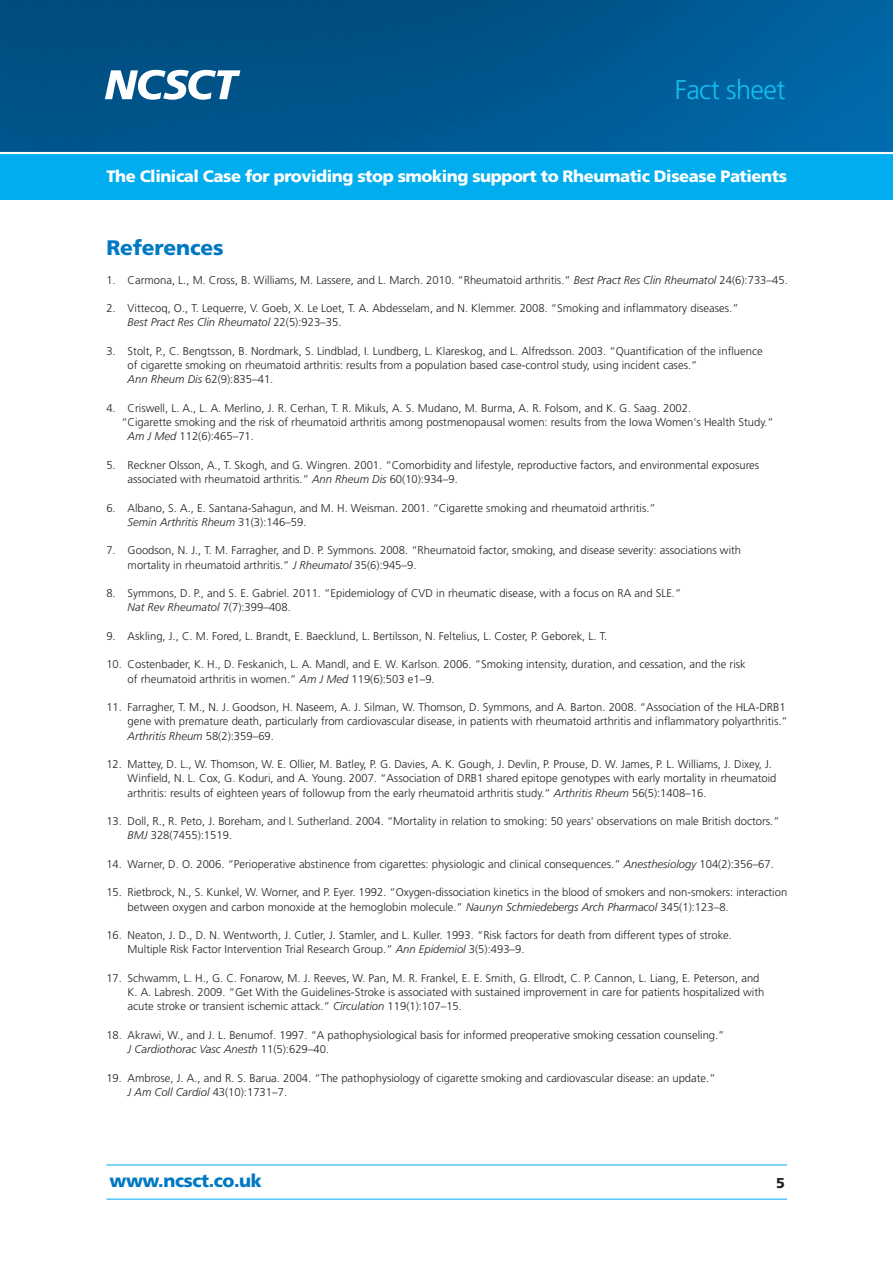
<style>
.page{position:relative;width:893px;height:1263px;background:#fff}
.page>*{position:absolute;margin:0;border:0;box-sizing:border-box;transform-origin:0 0}
.t1{font:300 27px "Frutiger";letter-spacing:-.02em;color:#15c0f2}
.t2{font:900 21px "Frutiger";letter-spacing:-.01em;color:#0079c2}
.t3{font:900 18px "Frutiger";letter-spacing:-.02em;color:#0079c2}
.t4{font:900 16.5px "Frutiger";letter-spacing:-.025em;color:#fff}
.t5{font:900 14.25px "Frutiger";color:#231f20}
.t6{font:300 11.25px/14.2px "Frutiger";color:#231f20}
.s1{font-style:italic}
</style>
<div class="page">
<div style="left:0;top:0;width:892px;height:200px;background:#00aeef"></div>
<hr style="left:106px;top:1165px;width:681px;height:1px;background:#00aeef">
<hr style="left:106px;top:1199px;width:681px;height:1px;background:#00aeef">
<img style="left:0;top:0;width:892px;height:152px">
<svg style="left:105px;top:70px;width:135px;height:30px;background:#7ea7c2"></svg>
<hr style="left:0;top:152px;width:892px;height:2px;background:#fff">
<h1 class="t1" style="left:675px;top:79px;width:112px">Fact sheet</h1>
<h3 class="t4" style="left:106px;top:170px;width:682px">The Clinical Case for providing stop smoking support to Rheumatic Disease Patients</h3>
<h2 class="t2" style="left:106px;top:239px;width:119px">References</h2>
<p class="t6" style="left:106px;top:273px;width:683px">1. Carmona, L., M. Cross, B. Williams, M. Lassere, and L. March. 2010. “Rheumatoid arthritis.” <span class="s1">Best Pract Res Clin Rheumatol</span> 24(6):733–45.</p>
<p class="t6" style="left:128px;top:302px;width:612px;text-indent:-21px">2. Vittecoq, O., T. Lequerre, V. Goeb, X. Le Loet, T. A. Abdesselam, and N. Klemmer. 2008. “Smoking and inflammatory diseases.”<br><span class="s1">Best Pract Res Clin Rheumatol</span> 22(5):923–35.</p>
<p class="t6" style="left:128px;top:345px;width:636px;text-indent:-21px">3. Stolt, P., C. Bengtsson, B. Nordmark, S. Lindblad, I. Lundberg, L. Klareskog, and L. Alfredsson. 2003. “Quantification of the influence of cigarette smoking on rheumatoid arthritis: results from a population based case-control study, using incident cases.”<br><span class="s1">Ann Rheum Dis</span> 62(9):835–41.</p>
<p class="t6" style="left:106px;top:402px;width:586px">4. Criswell, L. A., L. A. Merlino, J. R. Cerhan, T. R. Mikuls, A. S. Mudano, M. Burma, A. R. Folsom, and K. G. Saag. 2002.</p>
<p class="t6" style="left:121px;top:416px;width:654px">“Cigarette smoking and the risk of rheumatoid arthritis among postmenopausal women: results from the Iowa Women's Health Study.”</p>
<p class="t6" style="left:128px;top:430px;width:128px"><span class="s1">Am J Med</span> 112(6):465–71.</p>
<p class="t6" style="left:128px;top:459px;width:633px;text-indent:-21px">5. Reckner Olsson, A., T. Skogh, and G. Wingren. 2001. “Comorbidity and lifestyle, reproductive factors, and environmental exposures associated with rheumatoid arthritis.” <span class="s1">Ann Rheum Dis</span> 60(10):934–9.</p>
<p class="t6" style="left:128px;top:501px;width:529px;text-indent:-21px">6. Albano, S. A., E. Santana-Sahagun, and M. H. Weisman. 2001. “Cigarette smoking and rheumatoid arthritis.”<br><span class="s1">Semin Arthritis Rheum</span> 31(3):146–59.</p>
<p class="t6" style="left:128px;top:544px;width:615px;text-indent:-21px">7. Goodson, N. J., T. M. Farragher, and D. P. Symmons. 2008. “Rheumatoid factor, smoking, and disease severity: associations with mortality in rheumatoid arthritis.” <span class="s1">J Rheumatol</span> 35(6):945–9.</p>
<p class="t6" style="left:128px;top:587px;width:555px;text-indent:-21px">8. Symmons, D. P., and S. E. Gabriel. 2011. “Epidemiology of CVD in rheumatic disease, with a focus on RA and SLE.”<br><span class="s1">Nat Rev Rheumatol</span> 7(7):399–408.</p>
<p class="t6" style="left:106px;top:630px;width:502px">9. Askling, J., C. M. Fored, L. Brandt, E. Baecklund, L. Bertilsson, N. Feltelius, L. Coster, P. Geborek, L. T.</p>
<p class="t6" style="left:128px;top:658px;width:619px;text-indent:-21px">10. Costenbader, K. H., D. Feskanich, L. A. Mandl, and E. W. Karlson. 2006. “Smoking intensity, duration, and cessation, and the risk of rheumatoid arthritis in women.” <span class="s1">Am J Med</span> 119(6):503 e1–9.</p>
<p class="t6" style="left:128px;top:701px;width:661px;text-indent:-21px">11. Farragher, T. M., N. J. Goodson, H. Naseem, A. J. Silman, W. Thomson, D. Symmons, and A. Barton. 2008. “Association of the HLA-DRB1 gene with premature death, particularly from cardiovascular disease, in patients with rheumatoid arthritis and inflammatory polyarthritis.”<br><span class="s1">Arthritis Rheum</span> 58(2):359–69.</p>
<p class="t6" style="left:128px;top:758px;width:650px;text-indent:-21px">12. Mattey, D. L., W. Thomson, W. E. Ollier, M. Batley, P. G. Davies, A. K. Gough, J. Devlin, P. Prouse, D. W. James, P. L. Williams, J. Dixey, J.<br>Winfield, N. L. Cox, G. Koduri, and A. Young. 2007. “Association of DRB1 shared epitope genotypes with early mortality in rheumatoid arthritis: results of eighteen years of followup from the early rheumatoid arthritis study.” <span class="s1">Arthritis Rheum</span> 56(5):1408–16.</p>
<p class="t6" style="left:128px;top:815px;width:653px;text-indent:-21px">13. Doll, R., R. Peto, J. Boreham, and I. Sutherland. 2004. “Mortality in relation to smoking: 50 years' observations on male British doctors.”<br><span class="s1">BMJ</span> 328(7455):1519.</p>
<p class="t6" style="left:106px;top:858px;width:669px">14. Warner, D. O. 2006. “Perioperative abstinence from cigarettes: physiologic and clinical consequences.” <span class="s1">Anesthesiology</span> 104(2):356–67.</p>
<p class="t6" style="left:128px;top:886px;width:661px;text-indent:-21px">15. Rietbrock, N., S. Kunkel, W. Worner, and P. Eyer. 1992. “Oxygen-dissociation kinetics in the blood of smokers and non-smokers: interaction between oxygen and carbon monoxide at the hemoglobin molecule.” <span class="s1">Naunyn Schmiedebergs Arch Pharmacol</span> 345(1):123–8.</p>
<p class="t6" style="left:128px;top:929px;width:606px;text-indent:-21px">16. Neaton, J. D., D. N. Wentworth, J. Cutler, J. Stamler, and L. Kuller. 1993. “Risk factors for death from different types of stroke.<br>Multiple Risk Factor Intervention Trial Research Group.” <span class="s1">Ann Epidemiol</span> 3(5):493–9.</p>
<p class="t6" style="left:128px;top:972px;width:638px;text-indent:-21px">17. Schwamm, L. H., G. C. Fonarow, M. J. Reeves, W. Pan, M. R. Frankel, E. E. Smith, G. Ellrodt, C. P. Cannon, L. Liang, E. Peterson, and<br>K. A. Labresh. 2009. “Get With the Guidelines-Stroke is associated with sustained improvement in care for patients hospitalized with acute stroke or transient ischemic attack.” <span class="s1">Circulation</span> 119(1):107–15.</p>
<p class="t6" style="left:128px;top:1029px;width:598px;text-indent:-21px">18. Akrawi, W., and J. L. Benumof. 1997. “A pathophysiological basis for informed preoperative smoking cessation counseling.”<br><span class="s1">J Cardiothorac Vasc Anesth</span> 11(5):629–40.</p>
<p class="t6" style="left:128px;top:1071px;width:589px;text-indent:-21px">19. Ambrose, J. A., and R. S. Barua. 2004. “The pathophysiology of cigarette smoking and cardiovascular disease: an update.”<br><span class="s1">J Am Coll Cardiol</span> 43(10):1731–7.</p>
<h3 class="t3" style="left:109px;top:1174px;width:154px">www.ncsct.co.uk</h3>
<p class="t5" style="left:776px;top:1177px;width:10px">5</p>
</div>
